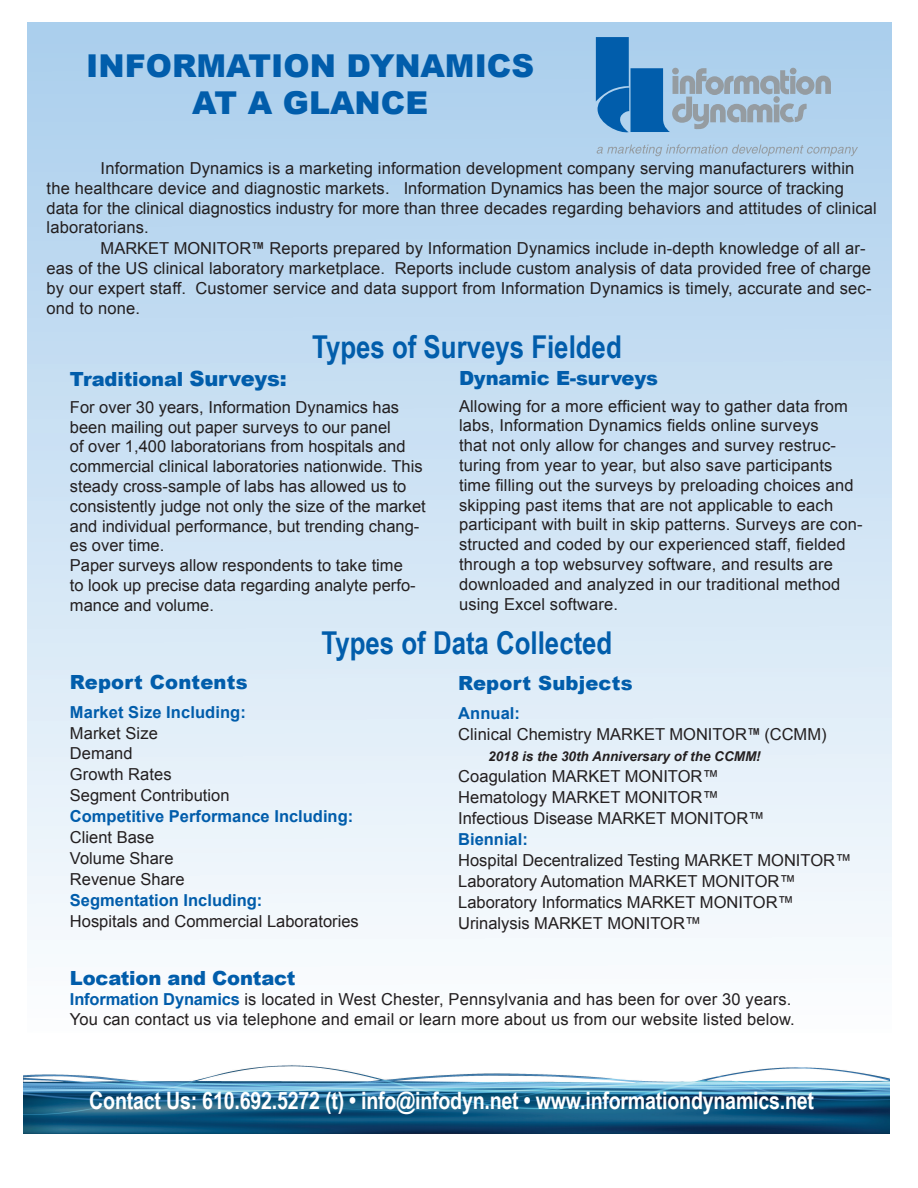
<style>
.page{position:relative;width:918px;height:1188px;background:#fff}
.page>*{position:absolute;margin:0;border:0;box-sizing:border-box;transform-origin:0 0}
.t1{font:700 31.5px "Arial Narrow";color:#015dab}
.t2{font:900 31.5px "Arial";color:#015dab}
.t3{font:700 24px "Arial Narrow";letter-spacing:-.01em;color:#fff}
.t4{font:900 19.5px "Arial";letter-spacing:-.01em;color:#015dab}
.t5{font:900 19.5px "Arial";letter-spacing:.01em;color:#015dab}
.t6{font:16.5px/19.8px "Arial";letter-spacing:.01em;color:#231f20}
.t7{font:700 16.5px "Arial";color:#015dab}
.t8{font:italic 700 13.5px "Arial";color:#231f20}
.s1{font-family:"Arial Narrow";font-weight:700}
.s2{font-size:21px}
.s3{font-weight:700;color:#015dab}
</style>
<div class="page">
<img style="left:24px;top:1065px;width:865px;height:69px">
<div style="left:27px;top:22px;width:864px;height:1011px;background:linear-gradient(to bottom,#a9cdec,#fcfdfe)"></div>
<svg style="left:596px;top:37px;width:235px;height:97px;background:#83add1"></svg>
<svg style="left:596px;top:144px;width:262px;height:12px;background:#acc7dd"></svg>
<p class="t2" style="left:86px;top:42px;width:449px">INFORMATION DYNAMICS</p>
<p class="t2" style="left:192px;top:80px;width:237px">AT A GLANCE</p>
<p class="t6" style="left:47px;top:158px;width:832px;text-indent:54px">Information Dynamics is a marketing information development company serving manufacturers within the healthcare device and diagnostic markets. Information Dynamics has been the major source of tracking data for the clinical diagnostics industry for more than three decades regarding behaviors and attitudes of clinical laboratorians.</p>
<p class="t6" style="left:47px;top:239px;width:826px;text-indent:54px">MARKET MONITOR<span class="s1">™</span> Reports prepared by Information Dynamics include in-depth knowledge of all ar&shy;eas of the US clinical laboratory marketplace. Reports include custom analysis of data provided free of charge by our expert staff. Customer service and data support from Information Dynamics is timely, accurate and sec&shy;ond to none.</p>
<p class="t1" style="left:312px;top:323px;width:311px">Types of Surveys Fielded</p>
<p class="t4" style="left:70px;top:365px;width:218px">Traditional <span class="s2">Surveys:</span></p>
<p class="t6" style="left:70px;top:397px;width:357px">For over 30 years, Information Dynamics has been mailing out paper surveys to our panel<br>of over 1,400 laboratorians from hospitals and commercial clinical laboratories nationwide. This steady cross-sample of labs has allowed us to consistently judge not only the size of the market and individual performance, but trending chang&shy;es over time.</p>
<p class="t6" style="left:70px;top:556px;width:347px">Paper surveys allow respondents to take time to look up precise data regarding analyte perfo&shy;mance and volume.</p>
<p class="t4" style="left:459px;top:364px;width:200px">Dynamic E-surveys</p>
<p class="t6" style="left:459px;top:396px;width:405px">Allowing for a more efficient way to gather data from labs, Information Dynamics fields online surveys<br>that not only allow for changes and survey restruc&shy;turing from year to year, but also save participants time filling out the surveys by preloading choices and skipping past items that are not applicable to each participant with built in skip patterns. Surveys are con&shy;structed and coded by our experienced staff, fielded through a top websurvey software, and results are downloaded and analyzed in our traditional method using Excel software.</p>
<p class="t1" style="left:322px;top:619px;width:292px">Types of Data Collected</p>
<p class="t5" style="left:70px;top:668px;width:179px">Report Contents</p>
<p class="t7" style="left:70px;top:701px;width:177px">Market Size Including:</p>
<p class="t6" style="left:70px;top:724px;width:89px">Market Size</p>
<p class="t6" style="left:70px;top:743px;width:64px">Demand</p>
<p class="t6" style="left:70px;top:764px;width:103px">Growth Rates</p>
<p class="t6" style="left:70px;top:785px;width:161px">Segment Contribution</p>
<p class="t7" style="left:70px;top:805px;width:285px">Competitive Performance Including:</p>
<p class="t6" style="left:70px;top:827px;width:86px">Client Base</p>
<p class="t6" style="left:70px;top:848px;width:105px">Volume Share</p>
<p class="t6" style="left:70px;top:869px;width:116px">Revenue Share</p>
<p class="t7" style="left:70px;top:889px;width:194px">Segmentation Including:</p>
<p class="t6" style="left:70px;top:911px;width:290px">Hospitals and Commercial Laboratories</p>
<p class="t5" style="left:458px;top:669px;width:176px">Report Subjects</p>
<p class="t7" style="left:458px;top:702px;width:63px">Annual:</p>
<p class="t6" style="left:458px;top:725px;width:370px">Clinical Chemistry MARKET MONITOR<span class="s1">™</span> (CCMM)</p>
<p class="t8" style="left:488px;top:747px;width:274px">2018 is the 30th Anniversary of the CCMM!</p>
<p class="t6" style="left:458px;top:767px;width:262px">Coagulation MARKET MONITOR™</p>
<p class="t6" style="left:458px;top:788px;width:262px">Hematology MARKET MONITOR™</p>
<p class="t6" style="left:458px;top:809px;width:308px">Infectious Disease MARKET MONITOR™</p>
<p class="t7" style="left:458px;top:828px;width:71px">Biennial:</p>
<p class="t6" style="left:458px;top:851px;width:395px">Hospital Decentralized Testing MARKET MONITOR™</p>
<p class="t6" style="left:458px;top:872px;width:339px">Laboratory Automation MARKET MONITOR™</p>
<p class="t6" style="left:458px;top:893px;width:337px">Laboratory Informatics MARKET MONITOR™</p>
<p class="t6" style="left:458px;top:914px;width:245px">Urinalysis MARKET MONITOR™</p>
<p class="t4" style="left:70px;top:964px;width:227px">Location and Contact</p>
<p class="t6" style="left:70px;top:989px;width:723px"><span class="s3">Information Dynamics</span> is located in West Chester, Pennsylvania and has been for over 30 years.</p>
<p class="t6" style="left:70px;top:1009px;width:726px">You can contact us via telephone and email or learn more about us from our website listed below.</p>
<p class="t3" style="left:89px;top:1082px;width:726px">Contact Us: 610.692.5272 (t) • info@infodyn.net • www.informationdynamics.net</p>
</div>
